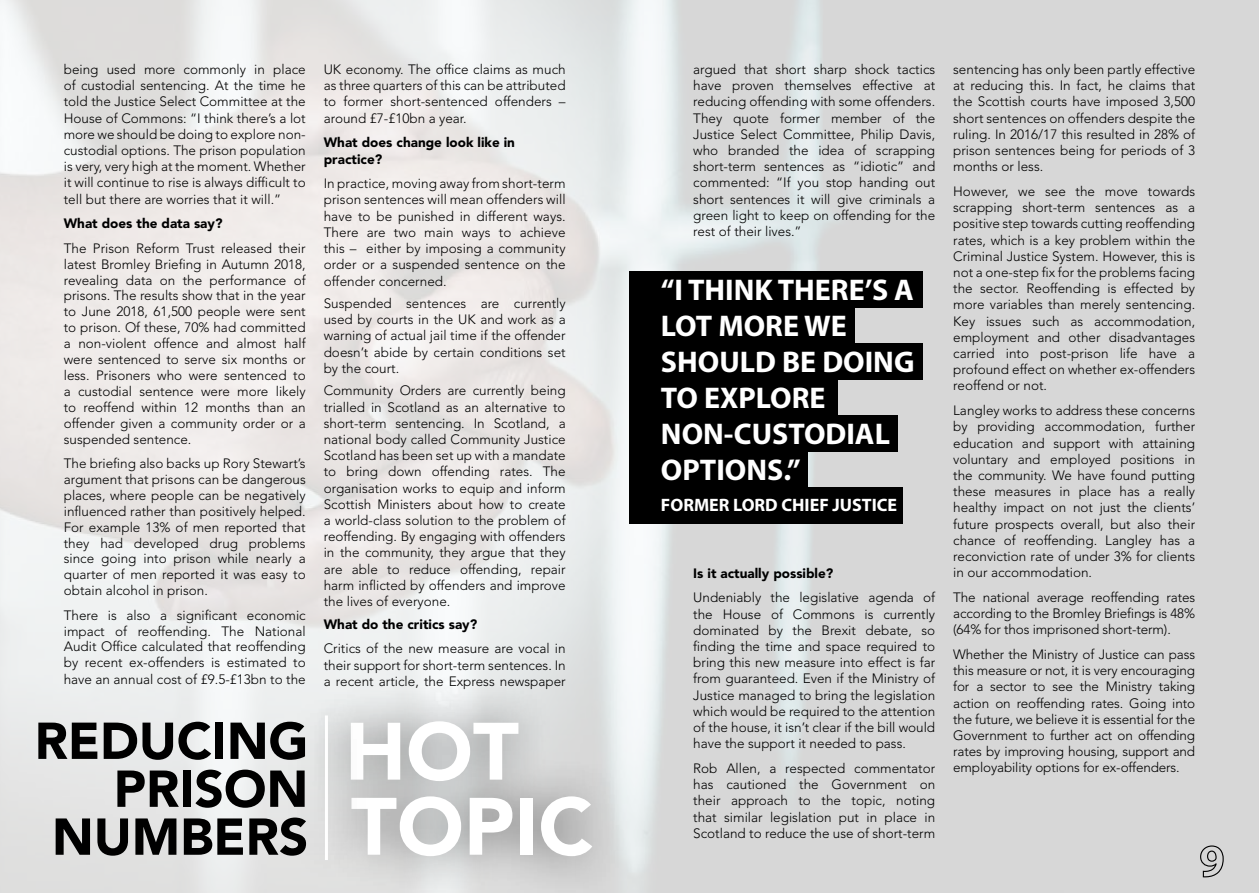
<style>
.page{position:relative;width:1259px;height:893px;background:#fff}
.page>*{position:absolute;margin:0;border:0;box-sizing:border-box;transform-origin:0 0}
.t1{font:900 80.4px "Avenir LT Std";color:#fff}
.t2{font:900 51.3px/48px "Avenir LT Std";color:#000;text-align:right}
.t3{font:700 30px/36px "Myriad Pro";color:#fff}
.t4{font:700 18px "Myriad Pro";color:#fff}
.t5{font:300 13.5px/16.2px "Avenir LT Std";color:#000;text-align:justify}
.t6{font:900 13.5px/16.2px "Avenir LT Std";color:#000}
</style>
<div class="page">
<div style="left:629px;top:271px;width:294px;height:37px;background:#000"></div>
<div style="left:629px;top:307px;width:226px;height:37px;background:#000"></div>
<div style="left:629px;top:343px;width:294px;height:37px;background:#000"></div>
<div style="left:629px;top:379px;width:209px;height:37px;background:#000"></div>
<div style="left:629px;top:415px;width:269px;height:37px;background:#000"></div>
<div style="left:629px;top:451px;width:179px;height:37px;background:#000"></div>
<div style="left:629px;top:487px;width:274px;height:37px;background:#000"></div>
<div style="left:308px;top:680px;width:321px;height:213px;background:#000;opacity:.5"></div>
<div style="left:282px;top:681px;width:89px;height:212px;background:#000;opacity:.5"></div>
<hr style="left:325px;top:715px;width:3px;height:145px;background:#fff">
<svg style="left:1199px;top:845px;width:25px;height:33px"></svg>
<p class="t5" style="left:64px;top:61px;width:243px">being used more commonly in place of custodial sentencing. At the time he told the Justice Select Committee at the House of Commons: “I think there’s a lot more we should be doing to explore non&shy;custodial options. The prison population is very, very high at the moment. Whether it will continue to rise is always difficult to tell but there are worries that it will.”</p>
<p class="t6" style="left:64px;top:215px;width:160px">What does the data say?</p>
<p class="t5" style="left:64px;top:240px;width:243px">The Prison Reform Trust released their latest Bromley Briefing in Autumn 2018, revealing data on the performance of prisons. The results show that in the year to June 2018, 61,500 people were sent to prison. Of these, 70% had committed a non-violent offence and almost half were sentenced to serve six months or less. Prisoners who were sentenced to a custodial sentence were more likely to reoffend within 12 months than an offender given a community order or a suspended sentence.</p>
<p class="t5" style="left:64px;top:455px;width:243px">The briefing also backs up Rory Stewart’s argument that prisons can be dangerous places, where people can be negatively influenced rather than positively helped.<br>For example 13% of men reported that they had developed drug problems since going into prison while nearly a quarter of men reported it was easy to obtain alcohol in prison.</p>
<p class="t5" style="left:64px;top:607px;width:243px">There is also a significant economic impact of reoffending. The National Audit Office calculated that reoffending by recent ex-offenders is estimated to have an annual cost of £9.5-£13bn to the</p>
<h2 class="t2" style="left:35px;top:717px;width:275px">REDUCING<br>PRISON<br>NUMBERS</h2>
<p class="t5" style="left:324px;top:61px;width:243px">UK economy. The office claims as much as three quarters of this can be attributed to former short-sentenced offenders – around £7-£10bn a year.</p>
<p class="t6" style="left:324px;top:135px;width:193px">What does change look like in practice?</p>
<p class="t5" style="left:324px;top:176px;width:243px">In practice, moving away from short-term prison sentences will mean offenders will have to be punished in different ways.<br>There are two main ways to achieve this – either by imposing a community order or a suspended sentence on the offender concerned.</p>
<p class="t5" style="left:324px;top:295px;width:243px">Suspended sentences are currently used by courts in the UK and work as a warning of actual jail time if the offender doesn’t abide by certain conditions set by the court.</p>
<p class="t5" style="left:324px;top:383px;width:243px">Community Orders are currently being trialled in Scotland as an alternative to short-term sentencing. In Scotland, a national body called Community Justice Scotland has been set up with a mandate to bring down offending rates. The organisation works to equip and inform Scottish Ministers about how to create a world-class solution to the problem of reoffending. By engaging with offenders in the community, they argue that they are able to reduce offending, repair harm inflicted by offenders and improve the lives of everyone.</p>
<p class="t6" style="left:324px;top:616px;width:155px">What do the critics say?</p>
<p class="t5" style="left:324px;top:641px;width:243px">Critics of the new measure are vocal in their support for short-term sentences. In a recent article, the Express newspaper</p>
<h1 class="t1" style="left:345px;top:703px;width:175px">HOT</h1>
<h1 class="t1" style="left:351px;top:778px;width:244px">TOPIC</h1>
<p class="t5" style="left:693px;top:61px;width:243px">argued that short sharp shock tactics have proven themselves effective at reducing offending with some offenders.<br>They quote former member of the Justice Select Committee, Philip Davis, who branded the idea of scrapping short-term sentences as “idiotic” and commented: “If you stop handing out short sentences it will give criminals a green light to keep on offending for the rest of their lives.”</p>
<h3 class="t3" style="left:661px;top:271px;width:255px">“I THINK THERE’S A<br>LOT MORE WE<br>SHOULD BE DOING<br>TO EXPLORE<br>NON-CUSTODIAL<br>OPTIONS.”</h3>
<h3 class="t4" style="left:661px;top:494px;width:238px">FORMER LORD CHIEF JUSTICE</h3>
<p class="t6" style="left:693px;top:565px;width:142px">Is it actually possible?</p>
<p class="t5" style="left:693px;top:590px;width:243px">Undeniably the legislative agenda of the House of Commons is currently dominated by the Brexit debate, so finding the time and space required to bring this new measure into effect is far from guaranteed. Even if the Ministry of Justice managed to bring the legislation which would be required to the attention of the house, it isn’t clear if the bill would have the support it needed to pass.</p>
<p class="t5" style="left:693px;top:760px;width:243px">Rob Allen, a respected commentator has cautioned the Government on their approach to the topic, noting that similar legislation put in place in Scotland to reduce the use of short-term</p>
<p class="t5" style="left:953px;top:61px;width:243px">sentencing has only been partly effective at reducing this. In fact, he claims that the Scottish courts have imposed 3,500 short sentences on offenders despite the ruling. In 2016/17 this resulted in 28% of prison sentences being for periods of 3 months or less.</p>
<p class="t5" style="left:953px;top:183px;width:243px">However, we see the move towards scrapping short-term sentences as a positive step towards cutting reoffending rates, which is a key problem within the Criminal Justice System. However, this is not a one-step fix for the problems facing the sector. Reoffending is effected by more variables than merely sentencing.<br>Key issues such as accommodation, employment and other disadvantages carried into post-prison life have a profound effect on whether ex-offenders reoffend or not.</p>
<p class="t5" style="left:953px;top:402px;width:243px">Langley works to address these concerns by providing accommodation, further education and support with attaining voluntary and employed positions in the community. We have found putting these measures in place has a really healthy impact on not just the clients’ future prospects overall, but also their chance of reoffending. Langley has a reconviction rate of under 3% for clients in our accommodation.</p>
<p class="t5" style="left:953px;top:589px;width:243px">The national average reoffending rates according to the Bromley Briefings is 48% (64% for thos imprisoned short-term).</p>
<p class="t5" style="left:953px;top:646px;width:243px">Whether the Ministry of Justice can pass this measure or not, it is very encouraging for a sector to see the Ministry taking action on reoffending rates. Going into the future, we believe it is essential for the Government to further act on offending rates by improving housing, support and</p>
<p class="t5" style="left:953px;top:760px;width:228px">employability options for ex-offenders.</p>
</div>
